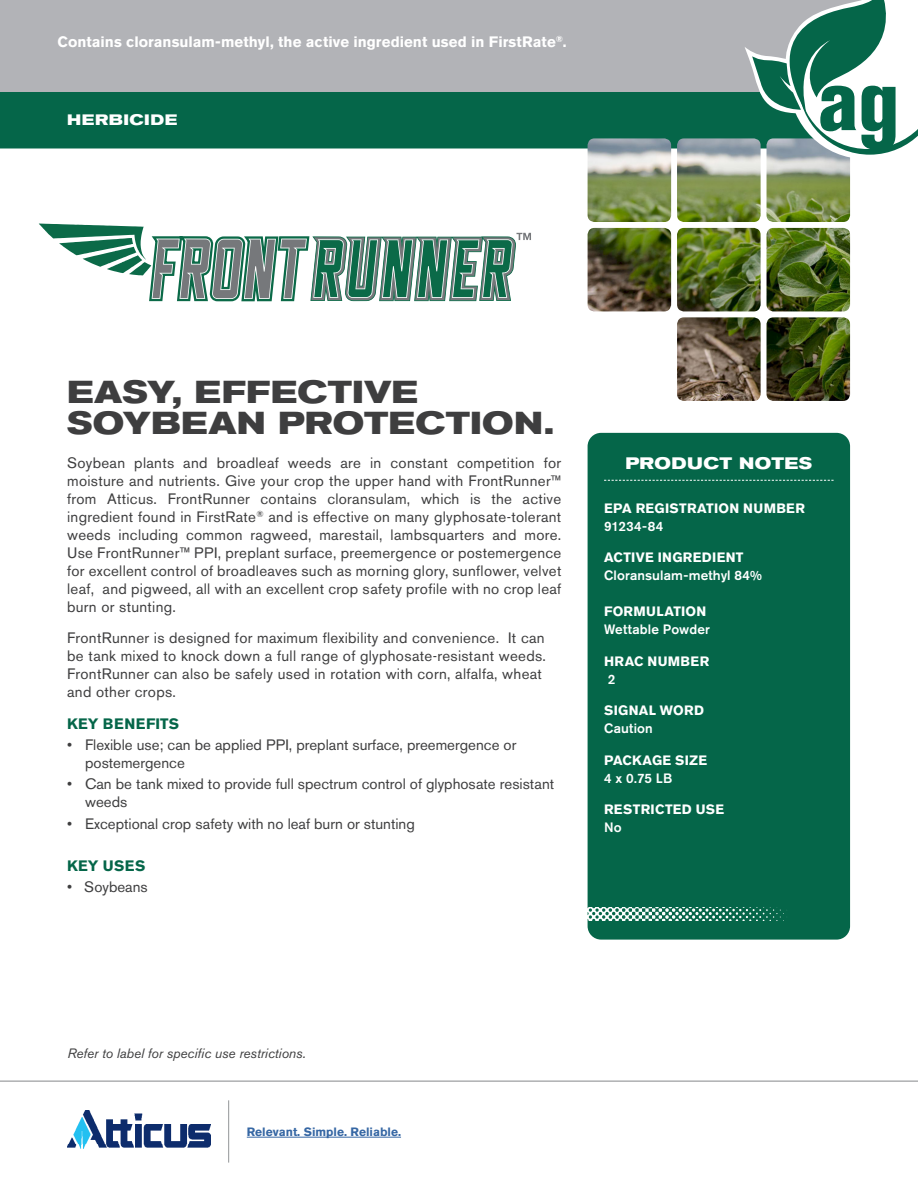
<style>
.page{position:relative;width:918px;height:1188px;background:#fff}
.page>*{position:absolute;margin:0;border:0;box-sizing:border-box;transform-origin:0 0}
.t1{font:800 condensed 81.45px "Akzidenz Grotesk BE";color:#056649}
.t2{font:700 expanded 31.5px/31.5px "Akzidenz Grotesk BE";letter-spacing:.015em;color:#3e3e3f}
.t3{font:700 expanded 16.5px "Akzidenz Grotesk BE";letter-spacing:.03em;color:#fff}
.t4{font:15px/18px "Akzidenz Grotesk BE";letter-spacing:.02em;color:#3e3e3f;text-align:justify}
.t5{font:15px/18px "Akzidenz Grotesk BE";color:#3e3e3f}
.t6{font:700 15px "Akzidenz Grotesk BE";letter-spacing:.005em;color:#fff}
.t7{font:700 15px "Akzidenz Grotesk BE";letter-spacing:.02em;color:#056649}
.t8{font:700 expanded 15px "Akzidenz Grotesk BE";letter-spacing:.04em;color:#fff}
.t9{font:700 13.5px/18px "Akzidenz Grotesk BE";letter-spacing:.025em;color:#fff}
.t10{font:500 13.5px/18px "Akzidenz Grotesk BE";letter-spacing:.01em;color:#fff}
.t11{font:italic 13.5px "Akzidenz Grotesk BE";color:#3e3e3f}
.t12{font:700 12px "Akzidenz Grotesk BE";color:#3667a4}
.s1{font-weight:500}
.s2{font-weight:700}
</style>
<div class="page">
<div style="left:0;top:91px;width:744px;height:57px;background:#056649"></div>
<hr style="left:247px;top:1137px;width:154px;height:1px;background:#3667a4">
<hr style="left:228px;top:1100px;width:1px;height:63px;background:#939598">
<img style="left:68px;top:1110px;width:143px;height:38px">
<div style="left:0;top:0;width:878px;height:91px;background:#b2b3b7"></div>
<img style="left:588px;top:138px;width:262px;height:263px">
<div style="left:588px;top:433px;width:262px;height:507px;background:#056649;border-radius:14px"></div>
<svg style="left:604px;top:480px;width:230px;height:1px"></svg>
<img style="left:588px;top:907px;width:199px;height:13px">
<svg style="left:744px;top:0;width:174px;height:159px"></svg>
<div style="left:886px;top:0;width:32px;height:85px;background:#fff"></div>
<hr style="left:0;top:1081px;width:918px;height:1px;background:#939598">
<svg style="left:39px;top:224px;width:492px;height:77px"></svg>
<p class="t6" style="left:57px;top:33px;width:511px">Contains cloransulam-methyl, the active ingredient used in FirstRate<sup>®</sup>.</p>
<p class="t8" style="left:67px;top:112px;width:112px">HERBICIDE</p>
<h1 class="t1" style="left:818px;top:55px;width:83px">ag</h1>
<p class="t2" style="left:67px;top:376px;width:488px">EASY, EFFECTIVE<br>SOYBEAN PROTECTION.</p>
<p class="t4" style="left:67px;top:454px;width:496px">Soybean plants and broadleaf weeds are in constant competition for moisture and nutrients. Give your crop the upper hand with FrontRunner™ from Atticus. FrontRunner contains cloransulam, which is the active ingredient found in FirstRate<sup>®</sup> and is effective on many glyphosate-tolerant weeds including common ragweed, marestail, lambsquarters and more.<br>Use FrontRunner™ PPI, preplant surface, preemergence or postemergence for excellent control of broadleaves such as morning glory, sunflower, velvet leaf, and pigweed, all with an excellent crop safety profile with no crop leaf burn or stunting.</p>
<p class="t4" style="left:67px;top:629px;width:480px;text-align:left">FrontRunner is designed for maximum flexibility and convenience. It can be tank mixed to knock down a full range of glyphosate-resistant weeds.<br>FrontRunner can also be safely used in rotation with corn, alfalfa, wheat and other crops.</p>
<p class="t7" style="left:67px;top:715px;width:113px">KEY BENEFITS</p>
<p class="t5" style="left:85px;top:736px;width:433px;text-indent:-18px">• Flexible use; can be applied PPI, preplant surface, preemergence or postemergence</p>
<p class="t5" style="left:85px;top:775px;width:471px;text-indent:-18px">• Can be tank mixed to provide full spectrum control of glyphosate resistant weeds</p>
<p class="t5" style="left:67px;top:814px;width:349px">• Exceptional crop safety with no leaf burn or stunting</p>
<p class="t7" style="left:67px;top:857px;width:80px">KEY USES</p>
<p class="t5" style="left:67px;top:878px;width:82px">• Soybeans</p>
<p class="t3" style="left:625px;top:454px;width:188px">PRODUCT NOTES</p>
<p class="t9" style="left:604px;top:499px;width:202px">EPA REGISTRATION NUMBER<br><span class="s1">91234-84</span></p>
<p class="t10" style="left:604px;top:548px;width:159px"><span class="s2">ACTIVE INGREDIENT<br></span>Cloransulam-methyl 84%</p>
<p class="t10" style="left:604px;top:602px;width:107px"><span class="s2">FORMULATION<br></span>Wettable Powder</p>
<p class="t9" style="left:604px;top:652px;width:107px">HRAC NUMBER<br><span class="s1">2</span></p>
<p class="t9" style="left:604px;top:702px;width:101px">SIGNAL WORD<br><span class="s1">Caution</span></p>
<p class="t9" style="left:604px;top:751px;width:105px">PACKAGE SIZE<br><span class="s1">4 x 0.75 LB</span></p>
<p class="t9" style="left:604px;top:801px;width:122px">RESTRICTED USE<br><span class="s1">No</span></p>
<p class="t11" style="left:68px;top:1045px;width:240px">Refer to label for specific use restrictions.</p>
<p class="t12" style="left:247px;top:1125px;width:156px">Relevant. Simple. Reliable.</p>
</div>
